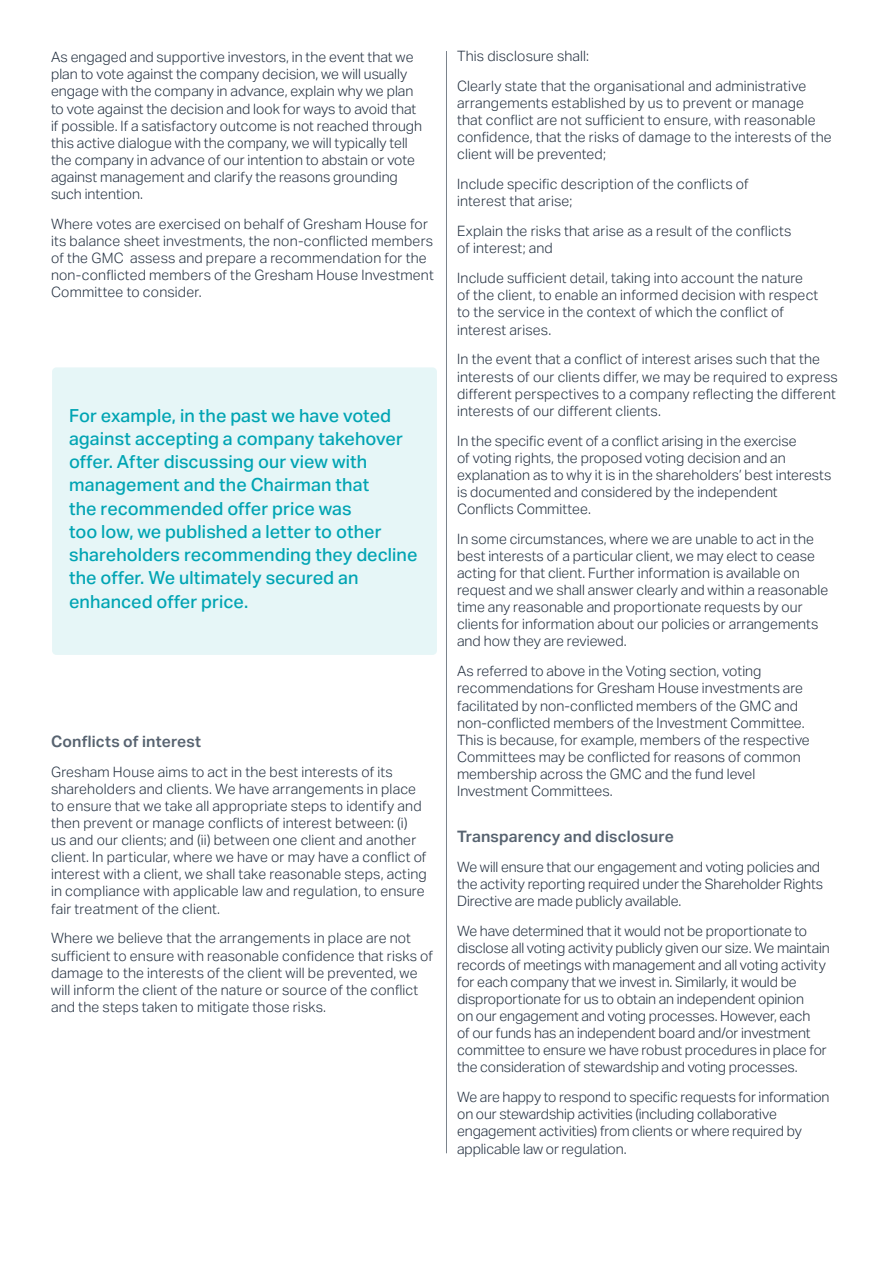
<style>
.page{position:relative;width:893px;height:1263px;background:#fff}
.page>*{position:absolute;margin:0;border:0;box-sizing:border-box;transform-origin:0 0}
.Pull_Quote_Stat_-_12pt{font:500 18px/23.2px "Aktiv Grotesk";letter-spacing:.005em;color:#00a4b3}
.Subheading_L3_-_10_5_12pt{font:600 15.75px "Aktiv Grotesk";letter-spacing:.01em;color:#576370}
.Body_Text_-_9_5_Apt{font:300 14.25px/17.1px "Aktiv Grotesk";color:#233040}
.Body_Text_Bullets_Intro{font:300 14.25px/17.1px "Aktiv Grotesk";letter-spacing:.01em;color:#233040}
</style>
<div class="page">
<hr style="left:446px;top:51px;width:1px;height:1102px;background:#7b838c">
<div style="left:52px;top:367px;width:385px;height:288px;background:#e6f6f7;border-radius:4px"></div>
<p class="Body_Text_-_9_5_Apt" style="left:51px;top:49px;width:373px">As engaged and supportive investors, in the event that we plan to vote against the company decision, we will usually engage with the company in advance, explain why we plan to vote against the decision and look for ways to avoid that if possible. If a satisfactory outcome is not reached through this active dialogue with the company, we will typically tell the company in advance of our intention to abstain or vote against management and clarify the reasons grounding such intention.</p>
<p class="Body_Text_-_9_5_Apt" style="left:51px;top:215px;width:384px">Where votes are exercised on behalf of Gresham House for its balance sheet investments, the non-conflicted members of the GMC assess and prepare a recommendation for the non-conflicted members of the Gresham House Investment Committee to consider.</p>
<p class="Pull_Quote_Stat_-_12pt" style="left:69px;top:404px;width:350px">For example, in the past we have voted against accepting a company takehover offer. After discussing our view with management and the Chairman that<br>the recommended offer price was<br>too low, we published a letter to other shareholders recommending they decline the offer. We ultimately secured an enhanced offer price.</p>
<p class="Subheading_L3_-_10_5_12pt" style="left:51px;top:732px;width:152px">Conflicts of interest</p>
<p class="Body_Text_Bullets_Intro" style="left:51px;top:763px;width:377px">Gresham House aims to act in the best interests of its shareholders and clients. We have arrangements in place to ensure that we take all appropriate steps to identify and then prevent or manage conflicts of interest between: (i)<br>us and our clients; and (ii) between one client and another client. In particular, where we have or may have a conflict of interest with a client, we shall take reasonable steps, acting in compliance with applicable law and regulation, to ensure fair treatment of the client.</p>
<p class="Body_Text_Bullets_Intro" style="left:51px;top:930px;width:384px">Where we believe that the arrangements in place are not sufficient to ensure with reasonable confidence that risks of damage to the interests of the client will be prevented, we will inform the client of the nature or source of the conflict and the steps taken to mitigate those risks.</p>
<p class="Body_Text_-_9_5_Apt" style="left:457px;top:48px;width:133px">This disclosure shall:</p>
<p class="Body_Text_-_9_5_Apt" style="left:457px;top:78px;width:376px">Clearly state that the organisational and administrative arrangements established by us to prevent or manage that conflict are not sufficient to ensure, with reasonable confidence, that the risks of damage to the interests of the client will be prevented;</p>
<p class="Body_Text_-_9_5_Apt" style="left:457px;top:176px;width:293px">Include specific description of the conflicts of interest that arise;</p>
<p class="Body_Text_-_9_5_Apt" style="left:457px;top:223px;width:336px">Explain the risks that arise as a result of the conflicts of interest; and</p>
<p class="Body_Text_-_9_5_Apt" style="left:457px;top:270px;width:363px">Include sufficient detail, taking into account the nature of the client, to enable an informed decision with respect to the service in the context of which the conflict of interest arises.</p>
<p class="Body_Text_-_9_5_Apt" style="left:457px;top:351px;width:382px">In the event that a conflict of interest arises such that the interests of our clients differ, we may be required to express different perspectives to a company reflecting the different interests of our different clients.</p>
<p class="Body_Text_-_9_5_Apt" style="left:457px;top:432px;width:376px">In the specific event of a conflict arising in the exercise<br>of voting rights, the proposed voting decision and an explanation as to why it is in the shareholders’ best interests is documented and considered by the independent Conflicts Committee.</p>
<p class="Body_Text_-_9_5_Apt" style="left:457px;top:530px;width:373px">In some circumstances, where we are unable to act in the best interests of a particular client, we may elect to cease acting for that client. Further information is available on request and we shall answer clearly and within a reasonable time any reasonable and proportionate requests by our clients for information about our policies or arrangements and how they are reviewed.</p>
<p class="Body_Text_-_9_5_Apt" style="left:457px;top:663px;width:354px">As referred to above in the Voting section, voting recommendations for Gresham House investments are facilitated by non-conflicted members of the GMC and non-conflicted members of the Investment Committee.<br>This is because, for example, members of the respective Committees may be conflicted for reasons of common membership across the GMC and the fund level Investment Committees.</p>
<p class="Subheading_L3_-_10_5_12pt" style="left:457px;top:827px;width:218px">Transparency and disclosure</p>
<p class="Body_Text_-_9_5_Apt" style="left:457px;top:858px;width:367px">We will ensure that our engagement and voting policies and the activity reporting required under the Shareholder Rights<br>Directive are made publicly available.</p>
<p class="Body_Text_-_9_5_Apt" style="left:457px;top:922px;width:374px">We have determined that it would not be proportionate to disclose all voting activity publicly given our size. We maintain records of meetings with management and all voting activity for each company that we invest in. Similarly, it would be disproportionate for us to obtain an independent opinion<br>on our engagement and voting processes. However, each<br>of our funds has an independent board and/or investment committee to ensure we have robust procedures in place for the consideration of stewardship and voting processes.</p>
<p class="Body_Text_-_9_5_Apt" style="left:457px;top:1089px;width:374px">We are happy to respond to specific requests for information on our stewardship activities (including collaborative engagement activities) from clients or where required by applicable law or regulation.</p>
</div>
